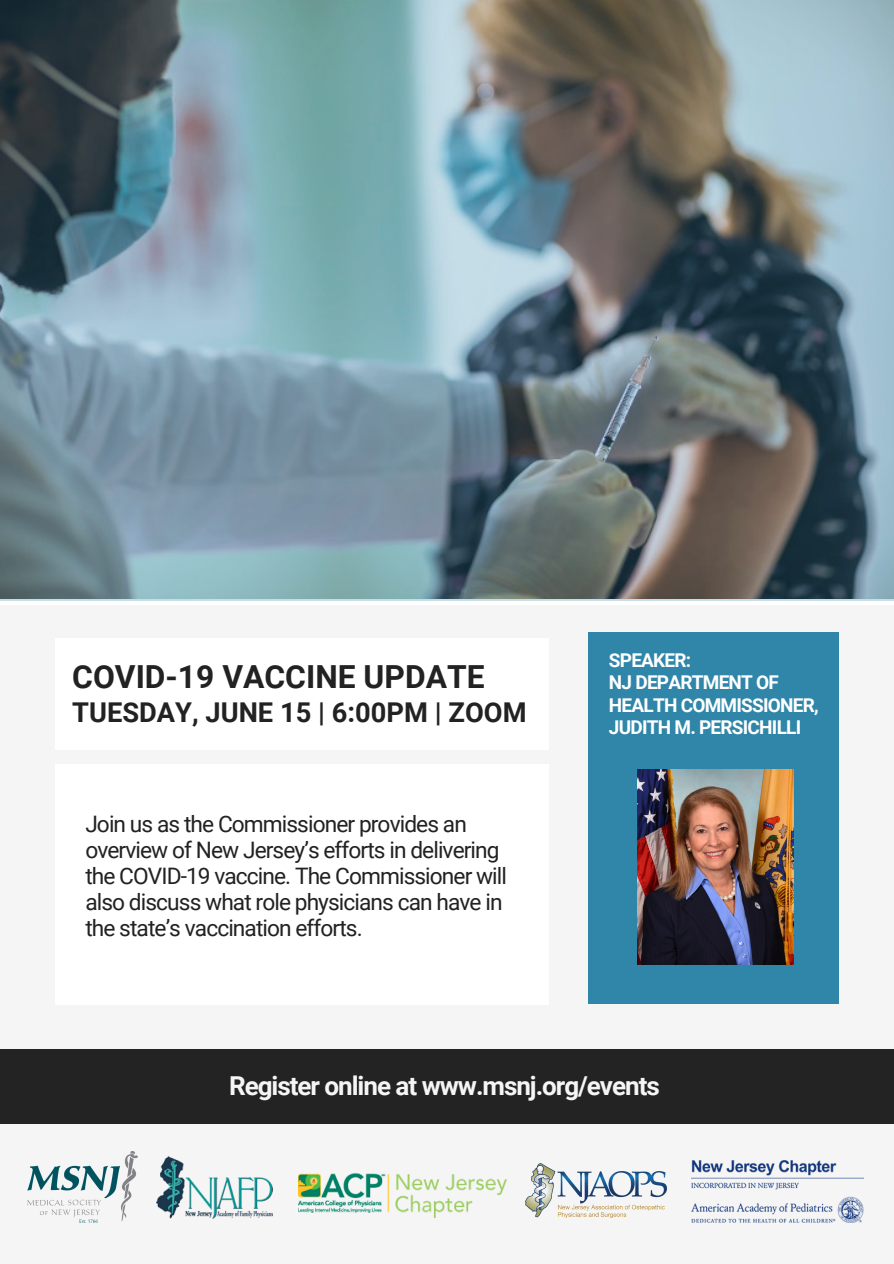
<style>
.page{position:relative;width:894px;height:1264px;background:#fff}
.page>*{position:absolute;margin:0;border:0;box-sizing:border-box;transform-origin:0 0}
.t1{font:700 31.8px "Roboto";color:#222}
.t2{font:700 27.3px "Roboto";color:#222}
.t3{font:700 26.1px "Roboto";letter-spacing:-.04em;color:#f5f5f5}
.t4{font:22.65px/26px "Roboto";letter-spacing:-.04em;color:#222}
.t5{font:700 19.05px/22.5px "Roboto";letter-spacing:-.04em;color:#fff}
</style>
<div class="page">
<div style="left:0;top:0;width:893px;height:1263px;background:#f5f5f5"></div>
<div style="left:588px;top:632px;width:250px;height:115px;background:#3086a9"></div>
<div style="left:55px;top:638px;width:493px;height:111px;background:#fff"></div>
<div style="left:55px;top:764px;width:246px;height:240px;background:#fff"></div>
<div style="left:0;top:1049px;width:893px;height:74px;background:#232323"></div>
<svg style="left:0;top:600px;width:893px;height:1px"></svg>
<img style="left:27px;top:1151px;width:111px;height:71px">
<div style="left:302px;top:764px;width:246px;height:240px;background:#fff"></div>
<img style="left:525px;top:1163px;width:141px;height:54px">
<img style="left:156px;top:1156px;width:116px;height:62px">
<img style="left:298px;top:1173px;width:209px;height:44px">
<div style="left:588px;top:724px;width:250px;height:115px;background:#3086a9"></div>
<div style="left:588px;top:820px;width:250px;height:115px;background:#3086a9"></div>
<div style="left:588px;top:888px;width:250px;height:115px;background:#3086a9"></div>
<img style="left:637px;top:770px;width:156px;height:194px">
<img style="left:0;top:0;width:893px;height:600px">
<img style="left:691px;top:1160px;width:172px;height:62px">
<p class="t1" style="left:72px;top:658px;width:414px">COVID-19 VACCINE UPDATE</p>
<p class="t2" style="left:72px;top:696px;width:455px">TUESDAY, JUNE 15 | 6:00PM | ZOOM</p>
<p class="t4" style="left:85px;top:811px;width:423px">Join us as the Commissioner provides an overview of New Jersey’s efforts in delivering the COVID-19 vaccine. The Commissioner will also discuss what role physicians can have in the state’s vaccination efforts.</p>
<p class="t5" style="left:608px;top:648px;width:84px">SPEAKER:</p>
<p class="t5" style="left:608px;top:671px;width:211px">NJ DEPARTMENT OF<br>HEALTH COMMISSIONER,<br>JUDITH M. PERSICHILLI</p>
<p class="t3" style="left:229px;top:1070px;width:432px">Register online at www.msnj.org/events</p>
</div>
